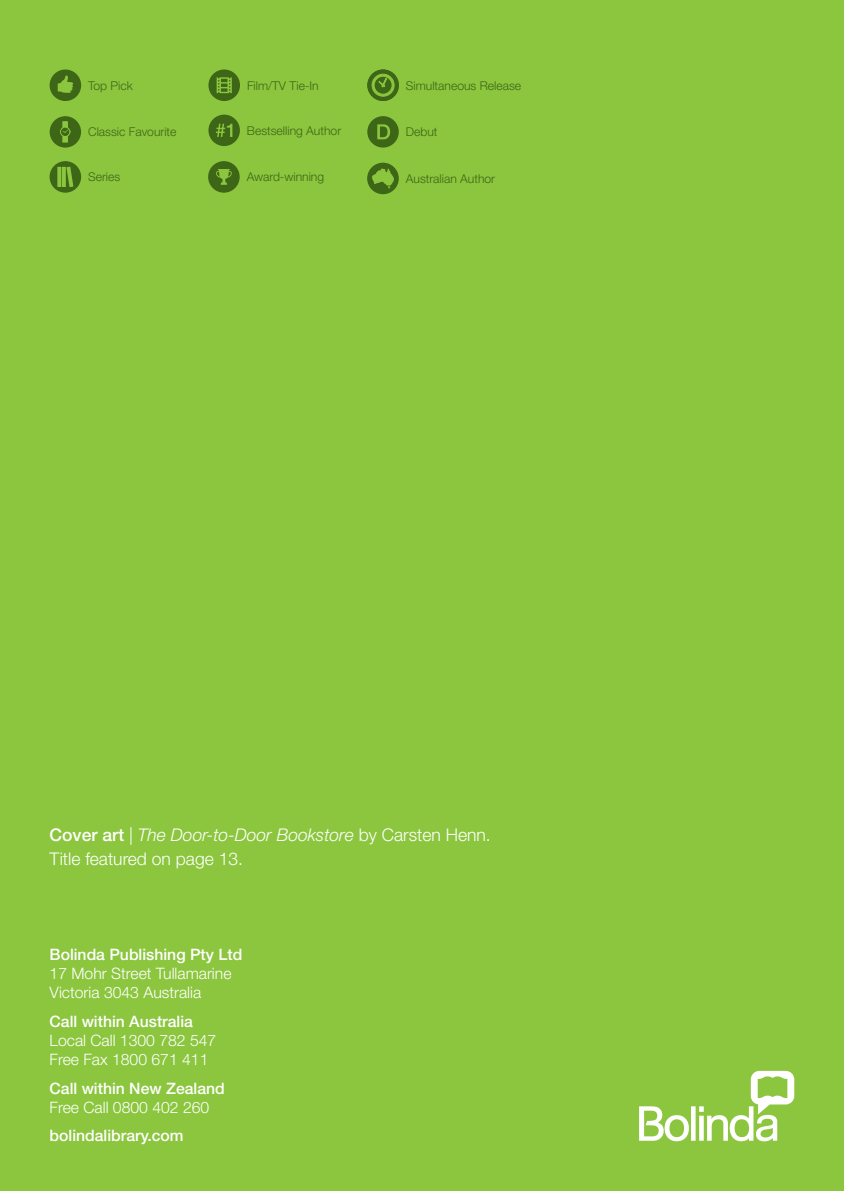
<style>
.page{position:relative;width:844px;height:1191px;background:#fff}
.page>*{position:absolute;margin:0;border:0;box-sizing:border-box;transform-origin:0 0}
.Body_Copy{font:300 17.5px/24.5px "Helvetica Neue LT Std";color:#fff}
.t1{font:300 15.75px/18.9px "Helvetica Neue LT Std";color:#fff}
.t2{font:500 15.75px/18.9px "Helvetica Neue LT Std";color:#fff}
.t3{font:300 12.08px "Helvetica Neue LT Std";color:#3e6617}
.s1{font-weight:500}
.s2{font-style:italic}
.s3{font-weight:300}
</style>
<div class="page">
<div style="left:0;top:0;width:843px;height:1191px;background:#8bc63e"></div>
<svg style="left:639px;top:1070px;width:155px;height:71px"></svg>
<svg style="left:50px;top:69px;width:31px;height:32px"></svg>
<svg style="left:367px;top:116px;width:31px;height:32px"></svg>
<svg style="left:208px;top:115px;width:32px;height:31px"></svg>
<svg style="left:50px;top:161px;width:31px;height:32px"></svg>
<svg style="left:208px;top:69px;width:32px;height:32px"></svg>
<svg style="left:208px;top:161px;width:31px;height:32px"></svg>
<svg style="left:50px;top:116px;width:31px;height:32px"></svg>
<svg style="left:367px;top:69px;width:32px;height:32px"></svg>
<div style="left:367px;top:163px;width:31px;height:31px;background:#3e6617;border-radius:50%"></div>
<svg style="left:372px;top:168px;width:22px;height:20px"></svg>
<p class="t3" style="left:88px;top:78px;width:46px">Top Pick</p>
<p class="t3" style="left:247px;top:78px;width:73px">Film/TV Tie-In</p>
<p class="t3" style="left:406px;top:78px;width:117px">Simultaneous Release</p>
<p class="t3" style="left:88px;top:124px;width:90px">Classic Favourite</p>
<p class="t3" style="left:247px;top:123px;width:96px">Bestselling Author</p>
<p class="t3" style="left:88px;top:170px;width:34px">Series</p>
<p class="t3" style="left:246px;top:170px;width:79px">Award-winning</p>
<p class="t3" style="left:406px;top:124px;width:33px">Debut</p>
<p class="t3" style="left:406px;top:171px;width:91px">Australian Author</p>
<p class="Body_Copy" style="left:50px;top:821px;width:442px"><span class="s1">Cover art</span> | <span class="s2">The Door-to-Door Bookstore</span> by Carsten Henn.<br>Title featured on page 13.</p>
<p class="t1" style="left:50px;top:945px;width:194px"><span class="s1">Bolinda Publishing Pty Ltd<br></span>17 Mohr Street Tullamarine<br>Victoria 3043 Australia</p>
<p class="t1" style="left:50px;top:1011px;width:168px"><span class="s1">Call within Australia<br></span>Local Call 1300 782 547<br>Free Fax 1800 671 411</p>
<p class="t2" style="left:50px;top:1078px;width:177px">Call within New Zealand<br><span class="s3">Free Call 0800 402 260</span></p>
<p class="t2" style="left:50px;top:1126px;width:135px">bolindalibrary.com</p>
</div>
